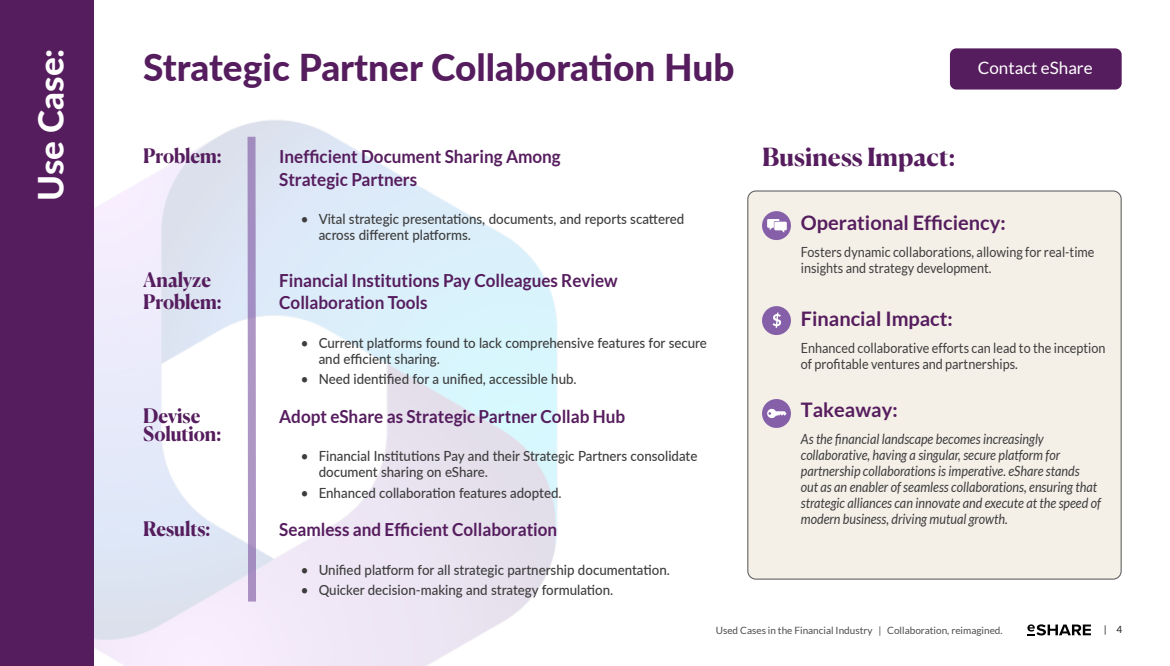
<style>
.page{position:relative;width:1170px;height:666px;background:#fff}
.page>*{position:absolute;margin:0;border:0;box-sizing:border-box;transform-origin:0 0}
.t1{font:800 37px "Lato";color:#561d5e}
.Body_Head{font:800 35px "Lato";color:#fff}
.BODY_COPY{font:700 25px "Canela";letter-spacing:-.005em;color:#561d5e}
.BODY_COPY-2{font:700 20px "Lato";color:#561d5e}
.BODY_COPY-3{font:700 20px "Canela";letter-spacing:-.005em;color:#561d5e;scale:.95 1}
.BODY_COPY-4{font:700 18px "Lato";color:#561d5e;scale:.95 1}
.Body_Head-2{font:17px "Lato";color:#fff}
.t2{font:500 14px/16px "Lato";color:#3d3d3d;scale:.95 1}
.BODY_COPY-5{font:italic 14px/16px "Lato";color:#3d3d3d;scale:.9 1}
.BODY_COPY-6{font:14px/16px "Lato";color:#3d3d3d;scale:.9 1}
.t3{font:10px "Lato";color:#4d4d4d}
.t4{font:10px "Lato";color:#231f20}
</style>
<div class="page">
<div style="left:0;top:0;width:94px;height:666px;background:#561d5e"></div>
<svg style="left:1027px;top:624px;width:64px;height:11px"></svg>
<svg style="left:247px;top:136px;width:10px;height:467px;background:#b6a5ce"></svg>
<div style="left:748px;top:191px;width:373px;height:388px;background:#f4efe7;border-radius:8px"></div>
<div style="left:748px;top:191px;width:373px;height:388px;border:1px solid #535353;border-radius:8px"></div>
<div style="left:950px;top:48px;width:172px;height:42px;background:#561d5e;border-radius:6px"></div>
<div style="left:762px;top:211px;width:29px;height:29px;background:#8560a8;border-radius:50%"></div>
<svg style="left:767px;top:219px;width:20px;height:14px"></svg>
<div style="left:762px;top:399px;width:29px;height:29px;background:#8560a8;border-radius:50%"></div>
<svg style="left:767px;top:409px;width:20px;height:9px"></svg>
<div style="left:762px;top:306px;width:29px;height:29px;background:#8560a8;border-radius:50%"></div>
<svg style="left:773px;top:313px;width:8px;height:15px"></svg>
<p class="Body_Head" style="left:25px;top:201px;width:154px;rotate:-90deg">Use Case:</p>
<p class="t1" style="left:143px;top:40px;width:593px">Strategic Partner Collaboration Hub</p>
<p class="BODY_COPY-3" style="left:143px;top:140px;width:84px">Problem:</p>
<p class="BODY_COPY-4" style="left:279px;top:146px;width:298px">Inefficient Document Sharing Among</p>
<p class="BODY_COPY-4" style="left:279px;top:169px;width:147px">Strategic Partners</p>
<p class="t2" style="left:319px;top:211px;width:386px;text-indent:-18px">• Vital strategic presentations, documents, and reports scattered across different platforms.</p>
<p class="BODY_COPY-3" style="left:143px;top:264px;width:73px">Analyze</p>
<p class="BODY_COPY-4" style="left:279px;top:270px;width:358px">Financial Institutions Pay Colleagues Review</p>
<p class="BODY_COPY-3" style="left:143px;top:286px;width:84px">Problem:</p>
<p class="BODY_COPY-4" style="left:279px;top:292px;width:158px">Collaboration Tools</p>
<p class="t2" style="left:319px;top:334px;width:410px;text-indent:-18px">• Current platforms found to lack comprehensive features for secure and efficient sharing.</p>
<p class="t2" style="left:301px;top:371px;width:292px">• Need identified for a unified, accessible hub.</p>
<p class="BODY_COPY-3" style="left:143px;top:400px;width:62px">Devise</p>
<p class="BODY_COPY-4" style="left:279px;top:406px;width:366px">Adopt eShare as Strategic Partner Collab Hub</p>
<p class="BODY_COPY-3" style="left:143px;top:418px;width:84px">Solution:</p>
<p class="t2" style="left:319px;top:448px;width:400px;text-indent:-18px">• Financial Institutions Pay and their Strategic Partners consolidate document sharing on eShare.</p>
<p class="t2" style="left:301px;top:484px;width:276px">• Enhanced collaboration features adopted.</p>
<p class="BODY_COPY-3" style="left:143px;top:513px;width:72px">Results:</p>
<p class="BODY_COPY-4" style="left:279px;top:519px;width:294px">Seamless and Efficient Collaboration</p>
<p class="t2" style="left:301px;top:561px;width:390px">• Unified platform for all strategic partnership documentation.</p>
<p class="t2" style="left:301px;top:582px;width:331px">• Quicker decision-making and strategy formulation.</p>
<p class="Body_Head-2" style="left:978px;top:58px;width:116px">Contact eShare</p>
<p class="BODY_COPY" style="left:762px;top:137px;width:195px">Business Impact:</p>
<p class="BODY_COPY-2" style="left:801px;top:211px;width:206px">Operational Efficiency:</p>
<p class="BODY_COPY-6" style="left:801px;top:244px;width:328px">Fosters dynamic collaborations, allowing for real-time insights and strategy development.</p>
<p class="BODY_COPY-2" style="left:801px;top:307px;width:153px">Financial Impact:</p>
<p class="BODY_COPY-6" style="left:801px;top:340px;width:340px">Enhanced collaborative efforts can lead to the inception of profitable ventures and partnerships.</p>
<p class="BODY_COPY-2" style="left:801px;top:398px;width:98px">Takeaway:</p>
<p class="BODY_COPY-5" style="left:801px;top:431px;width:335px">As the financial landscape becomes increasingly collaborative, having a singular, secure platform for partnership collaborations is imperative. eShare stands<br>out as an enabler of seamless collaborations, ensuring that strategic alliances can innovate and execute at the speed of modern business, driving mutual growth.</p>
<p class="t3" style="left:716px;top:625px;width:288px">Used Cases in the Financial Industry | Collaboration, reimagined.</p>
<p class="t4" style="left:1104px;top:624px;width:20px">| 4</p>
</div>
